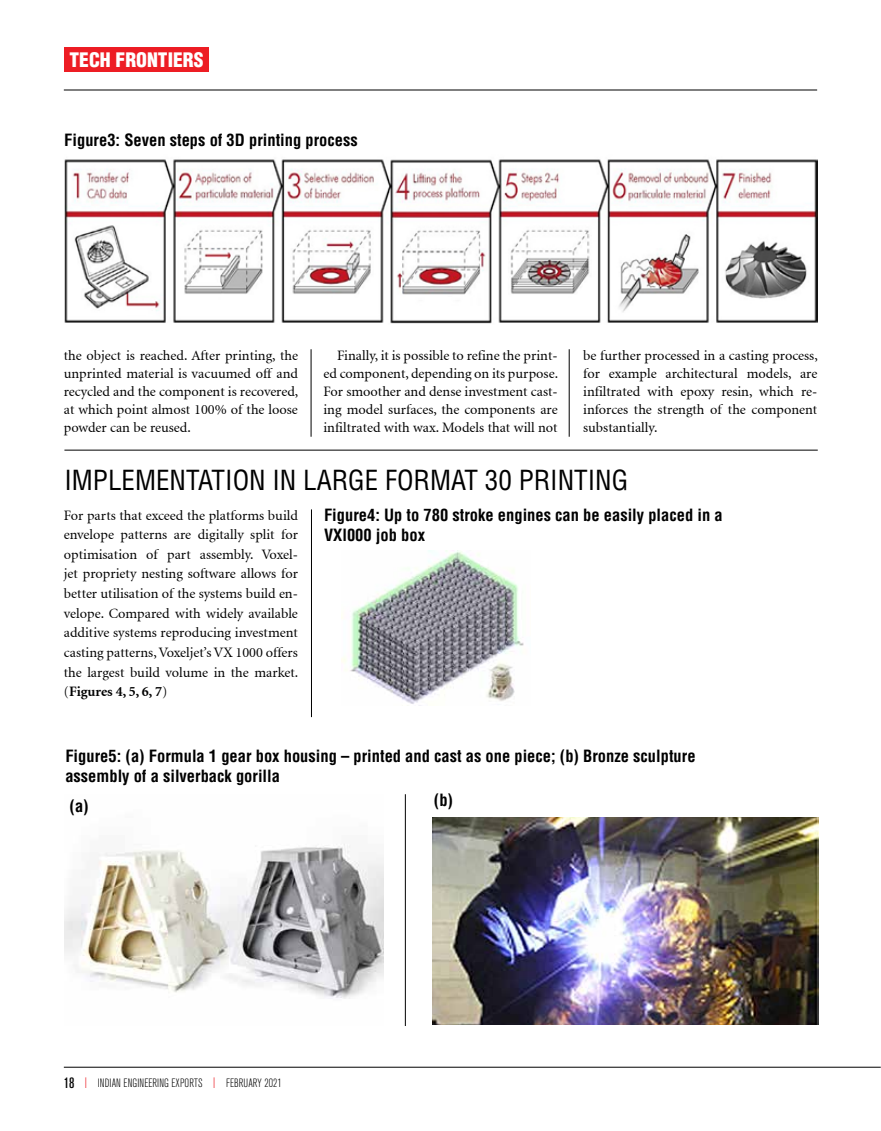
<style>
.page{position:relative;width:881px;height:1131px;background:#fff}
.page>*{position:absolute;margin:0;border:0;box-sizing:border-box;transform-origin:0 0}
.t1{font:condensed 27px "Helvetica LT Std";color:#000}
.t2{font:900 condensed 19.5px "Helvetica LT Std";color:#fff}
.t3{font:700 condensed 16.5px/19.8px "Helvetica LT Std";color:#000}
.t4{font:14.25px/18px "Adobe Corporate ID Minion";color:#000;text-align:justify}
.t5{font:300 condensed 12px "Akzidenz Grotesk BQ";letter-spacing:.01em;color:#000}
.s1{font-weight:700}
.s2{font-weight:500;font-size:15px}
.s3{font-size:15px;color:#ed1d24}
</style>
<div class="page">
<hr style="left:64px;top:1067px;width:816px;height:1px;background:#000">
<img style="left:65px;top:843px;width:318px;height:156px">
<img style="left:432px;top:817px;width:385px;height:207px">
<hr style="left:405px;top:794px;width:1px;height:232px;background:#000">
<hr style="left:64px;top:90px;width:752px;height:1px;background:#000">
<div style="left:64px;top:48px;width:144px;height:24px;background:#ed1d24"></div>
<img style="left:64px;top:159px;width:752px;height:165px">
<img style="left:341px;top:551px;width:183px;height:153px">
<hr style="left:64px;top:450px;width:753px;height:1px;background:#000">
<hr style="left:568px;top:349px;width:1px;height:88px;background:#000">
<hr style="left:311px;top:349px;width:1px;height:88px;background:#000">
<hr style="left:311px;top:509px;width:1px;height:208px;background:#000">
<h2 class="t2" style="left:69px;top:47px;width:135px">TECH FRONTIERS</h2>
<p class="t3" style="left:64px;top:130px;width:295px">Figure3: Seven steps of 3D printing process</p>
<p class="t4" style="left:64px;top:347px;width:236px">the object is reached. After printing, the unprinted material is vacuumed off and recycled and the component is recovered, at which point almost 100% of the loose powder can be reused.</p>
<p class="t4" style="left:323px;top:347px;width:236px;text-indent:13px">Finally, it is possible to refine the print&shy;ed component, depending on its purpose.<br>For smoother and dense investment cast&shy;ing model surfaces, the components are infiltrated with wax. Models that will not</p>
<p class="t4" style="left:583px;top:347px;width:236px">be further processed in a casting process, for example architectural models, are infiltrated with epoxy resin, which re&shy;inforces the strength of the component substantially.</p>
<h1 class="t1" style="left:64px;top:463px;width:565px">IMPLEMENTATION IN LARGE FORMAT 30 PRINTING</h1>
<p class="t4" style="left:64px;top:506px;width:236px;line-height:19.6px">For parts that exceed the platforms build envelope patterns are digitally split for optimisation of part assembly. Voxel&shy;jet propriety nesting software allows for better utilisation of the systems build en&shy;velope. Compared with widely available additive systems reproducing investment casting patterns, Voxeljet’s VX 1000 offers the largest build volume in the market. (<span class="s1">Figures 4, 5, 6, 7</span>)</p>
<p class="t3" style="left:324px;top:505px;width:400px">Figure4: Up to 780 stroke engines can be easily placed in a<br>VXl000 job box</p>
<p class="t3" style="left:65px;top:746px;width:631px">Figure5: (a) Formula 1 gear box housing – printed and cast as one piece; (b) Bronze sculpture assembly of a silverback gorilla</p>
<p class="t3" style="left:69px;top:795px;width:21px">(a)</p>
<p class="t3" style="left:433px;top:790px;width:21px">(b)</p>
<p class="t5" style="left:64px;top:1077px;width:219px"><span class="s2">18</span> <span class="s3">l</span> INDIAN ENGINEERING EXPORTS <span class="s3">l</span> FEBRUARY 2021</p>
</div>
